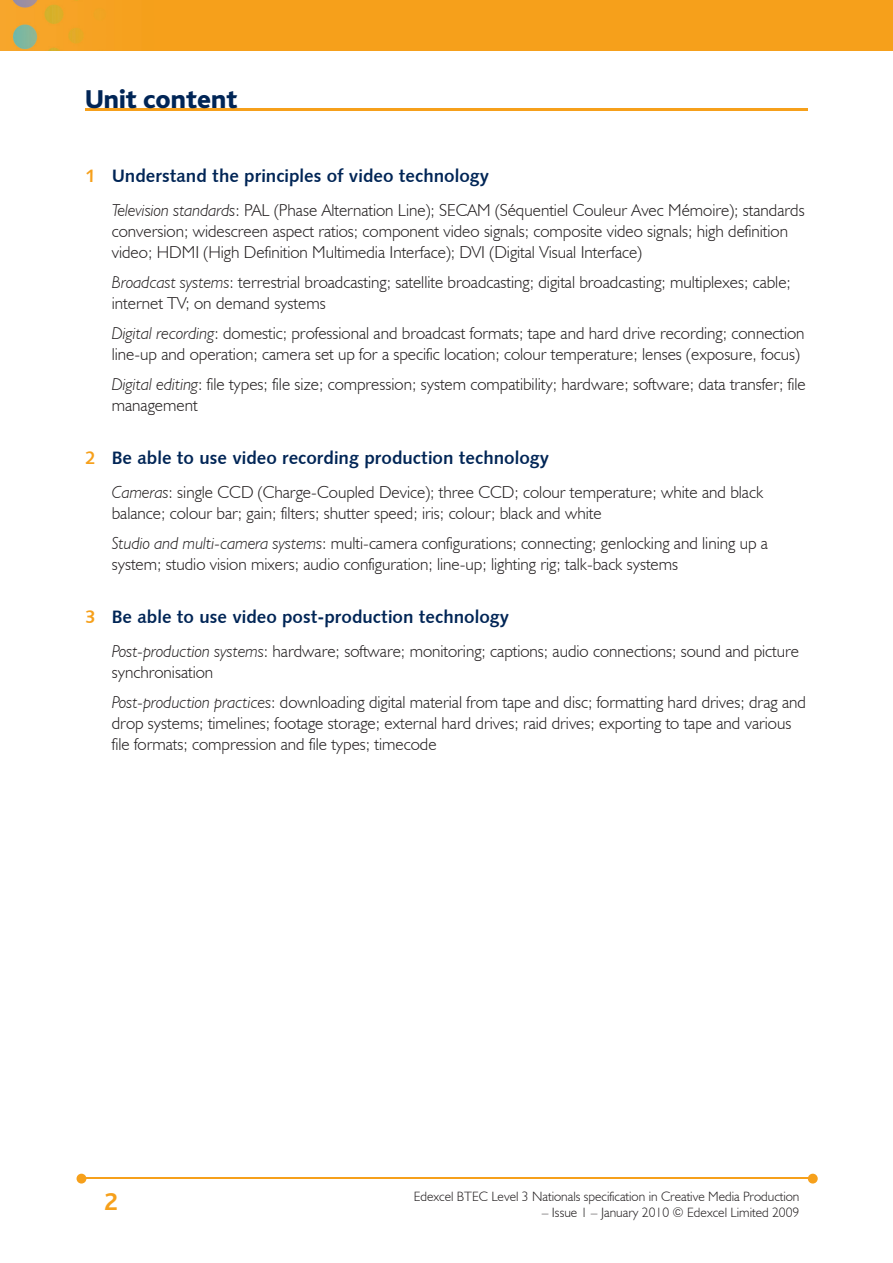
<style>
.page{position:relative;width:893px;height:1263px;background:#fff}
.page>*{position:absolute;margin:0;border:0;box-sizing:border-box;transform-origin:0 0}
.t1{font:800 27px "Bliss";color:#002556}
.t2{font:700 25.5px "Bliss";color:#f6a01b}
.t3{font:18px "Humanist 531 BT Bold A";color:#002556}
.t4{font:300 17.25px/21px "Humanist 521 BT";color:#231f20}
.t5{font:300 13.5px "Humanist 521 BT";color:#231f20}
.s1{color:#f6a01b}
.s2{font-style:italic}
</style>
<div class="page">
<img style="left:0;top:0;width:893px;height:51px">
<hr style="left:82px;top:1178px;width:728px;height:1px;background:#f6a01b">
<svg style="left:808px;top:1174px;width:10px;height:9px"></svg>
<svg style="left:77px;top:1174px;width:9px;height:9px"></svg>
<hr style="left:85px;top:108px;width:723px;height:2px;background:#f6a01b">
<h1 class="t1" style="left:85px;top:85px;width:154px">Unit content</h1>
<p class="t3" style="left:85px;top:164px;width:406px"><span class="s1">1</span> Understand the principles of video technology</p>
<p class="t4" style="left:112px;top:199px;width:694px"><span class="s2">Television standards</span>: PAL (Phase Alternation Line); SECAM (Séquentiel Couleur Avec Mémoire); standards conversion; widescreen aspect ratios; component video signals; composite video signals; high definition video; HDMI (High Definition Multimedia Interface); DVI (Digital Visual Interface)</p>
<p class="t4" style="left:112px;top:271px;width:681px"><span class="s2">Broadcast systems</span>: terrestrial broadcasting; satellite broadcasting; digital broadcasting; multiplexes; cable; internet TV; on demand systems</p>
<p class="t4" style="left:112px;top:322px;width:694px"><span class="s2">Digital recording</span>: domestic; professional and broadcast formats; tape and hard drive recording; connection line-up and operation; camera set up for a specific location; colour temperature; lenses (exposure, focus)</p>
<p class="t4" style="left:112px;top:373px;width:696px"><span class="s2">Digital editing</span>: file types; file size; compression; system compatibility; hardware; software; data transfer; file management</p>
<p class="t3" style="left:85px;top:446px;width:466px"><span class="s1">2</span> Be able to use video recording production technology</p>
<p class="t4" style="left:112px;top:481px;width:653px"><span class="s2">Cameras</span>: single CCD (Charge-Coupled Device); three CCD; colour temperature; white and black balance; colour bar; gain; filters; shutter speed; iris; colour; black and white</p>
<p class="t4" style="left:112px;top:532px;width:658px"><span class="s2">Studio and multi-camera systems</span>: multi-camera configurations; connecting; genlocking and lining up a system; studio vision mixers; audio configuration; line-up; lighting rig; talk-back systems</p>
<p class="t3" style="left:85px;top:605px;width:426px"><span class="s1">3</span> Be able to use video post-production technology</p>
<p class="t4" style="left:112px;top:640px;width:689px"><span class="s2">Post-production systems</span>: hardware; software; monitoring; captions; audio connections; sound and picture synchronisation</p>
<p class="t4" style="left:112px;top:691px;width:696px"><span class="s2">Post-production practices</span>: downloading digital material from tape and disc; formatting hard drives; drag and drop systems; timelines; footage storage; external hard drives; raid drives; exporting to tape and various file formats; compression and file types; timecode</p>
<h2 class="t2" style="left:104px;top:1189px;width:15px">2</h2>
<p class="t5" style="left:414px;top:1188px;width:387px">Edexcel BTEC Level 3 Nationals specification in Creative Media Production</p>
<p class="t5" style="left:542px;top:1204px;width:259px">– Issue 1 – January 2010 © Edexcel Limited 2009</p>
</div>
